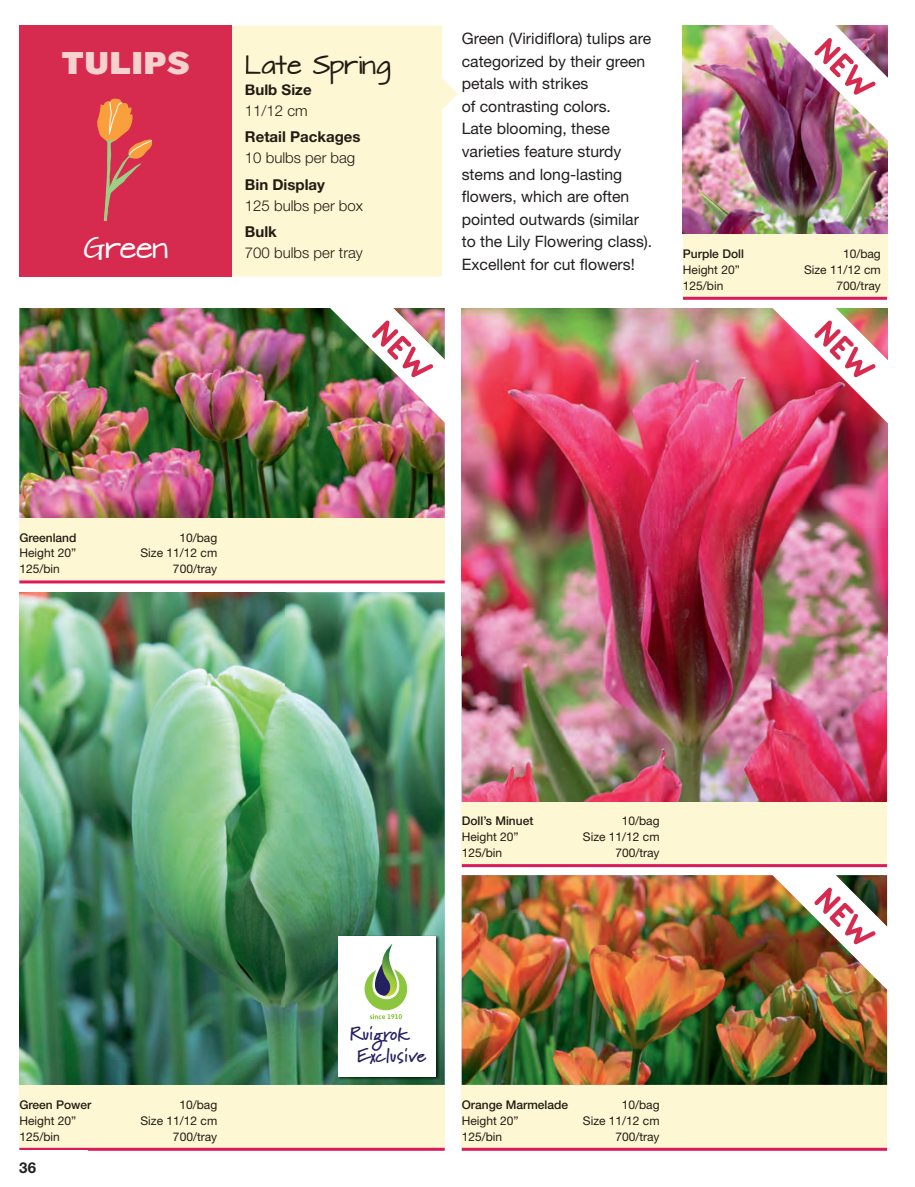
<style>
.page{position:relative;width:915px;height:1187px;background:#fff}
.page>*{position:absolute;margin:0;border:0;box-sizing:border-box;transform-origin:0 0}
.t1{font:33px "Knockout HTF72 Full Cruiserwt";letter-spacing:.015em;color:#f6d1cd}
.t2{font:25.5px "Architects Daughter";color:#fff}
.t3{font:22.5px "Architects Daughter";color:#211c13}
.t4{font:700 19.5px/21.6px "Marydale";color:#252161}
.t5{font:900 16.5px "Helvetica Neue LT Std";color:#231f20}
.t6{font:15.75px/22.5px "Helvetica Neue LT Std";color:#231f20}
.t7{font:700 15px/21px "Helvetica Neue LT Std";color:#211c13}
.t8{font:300 15px/21px "Helvetica Neue LT Std";color:#211c13}
.t9{font:700 15px "Helvetica Neue LT Std";color:#231f20}
.t10{font:12px "Helvetica Neue LT Std";color:#211c13}
.t11{font:500 12px "Helvetica Neue LT Std";color:#211c13}
.s1{font-weight:300}
.s2{font-weight:700}
</style>
<div class="page">
<img style="left:19px;top:592px;width:266px;height:492px">
<img style="left:285px;top:592px;width:159px;height:344px">
<img style="left:285px;top:936px;width:53px;height:148px">
<img style="left:392px;top:936px;width:52px;height:148px">
<img style="left:338px;top:1080px;width:54px;height:4px">
<img style="left:461px;top:875px;width:425px;height:209px">
<img style="left:19px;top:308px;width:425px;height:210px">
<img style="left:461px;top:308px;width:425px;height:494px">
<img style="left:682px;top:26px;width:204px;height:208px">
<div style="left:19px;top:1084px;width:425px;height:63px;background:#fef7d4"></div>
<hr style="left:19px;top:1147px;width:425px;height:3px;background:#d91a5b">
<div style="left:19px;top:518px;width:425px;height:63px;background:#fef7d4"></div>
<hr style="left:19px;top:580px;width:425px;height:3px;background:#d91a5b">
<div style="left:461px;top:802px;width:425px;height:63px;background:#fef7d4"></div>
<hr style="left:461px;top:864px;width:425px;height:3px;background:#d91a5b">
<div style="left:461px;top:1084px;width:425px;height:63px;background:#fef7d4"></div>
<hr style="left:461px;top:1147px;width:425px;height:3px;background:#d91a5b">
<div style="left:682px;top:234px;width:204px;height:63px;background:#fef7d4"></div>
<hr style="left:682px;top:297px;width:204px;height:3px;background:#d91a5b">
<svg style="left:232px;top:26px;width:225px;height:250px;background:#fef7d7"></svg>
<div style="left:19px;top:26px;width:213px;height:250px;background:#d62a4f"></div>
<div style="left:246px;top:85px;width:65px;height:10px;background:#fef7d4"></div>
<div style="left:246px;top:55px;width:144px;height:30px;background:#fef7d4"></div>
<div style="left:246px;top:105px;width:61px;height:11px;background:#fef7d4"></div>
<div style="left:246px;top:132px;width:114px;height:13px;background:#fef7d4"></div>
<div style="left:246px;top:153px;width:108px;height:13px;background:#fef7d4"></div>
<div style="left:246px;top:179px;width:79px;height:13px;background:#fef7d4"></div>
<div style="left:246px;top:200px;width:117px;height:14px;background:#fef7d4"></div>
<div style="left:246px;top:226px;width:31px;height:11px;background:#fef7d4"></div>
<div style="left:245px;top:247px;width:117px;height:14px;background:#fef7d4"></div>
<svg style="left:97px;top:98px;width:55px;height:123px"></svg>
<img style="left:772px;top:308px;width:114px;height:115px">
<img style="left:330px;top:308px;width:114px;height:115px">
<img style="left:772px;top:875px;width:114px;height:114px">
<img style="left:772px;top:26px;width:114px;height:114px">
<img style="left:337px;top:935px;width:103px;height:145px">
<div style="left:338px;top:935px;width:98px;height:141px;background:#fff"></div>
<div style="left:364px;top:967px;width:43px;height:43px;background:#8bc63e;border-radius:50%"></div>
<svg style="left:364px;top:943px;width:36px;height:57px"></svg>
<svg style="left:370px;top:1013px;width:32px;height:6px"></svg>
<p class="t1" style="left:62px;top:45px;width:130px">TULIPS</p>
<p class="t3" style="left:245px;top:49px;width:147px">Late Spring</p>
<p class="t7" style="left:245px;top:79px;width:68px">Bulb Size<br><span class="s1">11/12 cm</span></p>
<p class="t7" style="left:245px;top:126px;width:117px">Retail Packages<br><span class="s1">10 bulbs per bag</span></p>
<p class="t8" style="left:245px;top:174px;width:120px"><span class="s2">Bin Display<br></span>125 bulbs per box</p>
<p class="t7" style="left:245px;top:221px;width:33px">Bulk</p>
<p class="t2" style="left:83px;top:230px;width:86px">Green</p>
<p class="t8" style="left:245px;top:242px;width:119px">700 bulbs per tray</p>
<p class="t6" style="left:461px;top:27px;width:192px">Green (Viridiflora) tulips are categorized by their green petals with strikes<br>of contrasting colors.<br>Late blooming, these varieties feature sturdy stems and long-lasting flowers, which are often pointed outwards (similar to the Lily Flowering class).<br>Excellent for cut flowers!</p>
<p class="t11" style="left:682px;top:246px;width:62px">Purple Doll</p>
<p class="t10" style="left:842px;top:246px;width:39px">10/bag</p>
<p class="t10" style="left:682px;top:262px;width:58px">Height 20”</p>
<p class="t10" style="left:803px;top:262px;width:78px">Size 11/12 cm</p>
<p class="t10" style="left:682px;top:278px;width:42px">125/bin</p>
<p class="t10" style="left:836px;top:278px;width:46px">700/tray</p>
<p class="t11" style="left:19px;top:530px;width:59px">Greenland</p>
<p class="t10" style="left:179px;top:530px;width:39px">10/bag</p>
<p class="t10" style="left:19px;top:546px;width:58px">Height 20”</p>
<p class="t10" style="left:140px;top:546px;width:78px">Size 11/12 cm</p>
<p class="t10" style="left:19px;top:561px;width:42px">125/bin</p>
<p class="t10" style="left:173px;top:561px;width:46px">700/tray</p>
<p class="t11" style="left:19px;top:1097px;width:74px">Green Power</p>
<p class="t10" style="left:179px;top:1097px;width:39px">10/bag</p>
<p class="t10" style="left:19px;top:1113px;width:58px">Height 20”</p>
<p class="t10" style="left:140px;top:1113px;width:78px">Size 11/12 cm</p>
<p class="t10" style="left:19px;top:1128px;width:42px">125/bin</p>
<p class="t10" style="left:173px;top:1128px;width:46px">700/tray</p>
<p class="t5" style="left:19px;top:1150px;width:24px">36</p>
<p class="t9" style="left:19px;top:1158px;width:19px">36</p>
<p class="t11" style="left:461px;top:813px;width:73px">Doll’s Minuet</p>
<p class="t10" style="left:621px;top:813px;width:39px">10/bag</p>
<p class="t10" style="left:461px;top:829px;width:58px">Height 20”</p>
<p class="t10" style="left:582px;top:829px;width:78px">Size 11/12 cm</p>
<p class="t10" style="left:461px;top:845px;width:42px">125/bin</p>
<p class="t10" style="left:615px;top:845px;width:46px">700/tray</p>
<p class="t4" style="left:357px;top:1022px;width:70px;text-indent:-7px">Ruigrok<br>Exclusive</p>
<p class="t11" style="left:461px;top:1097px;width:108px">Orange Marmelade</p>
<p class="t10" style="left:621px;top:1097px;width:39px">10/bag</p>
<p class="t10" style="left:461px;top:1113px;width:58px">Height 20”</p>
<p class="t10" style="left:582px;top:1113px;width:78px">Size 11/12 cm</p>
<p class="t10" style="left:461px;top:1128px;width:42px">125/bin</p>
<p class="t10" style="left:615px;top:1128px;width:46px">700/tray</p>
</div>
